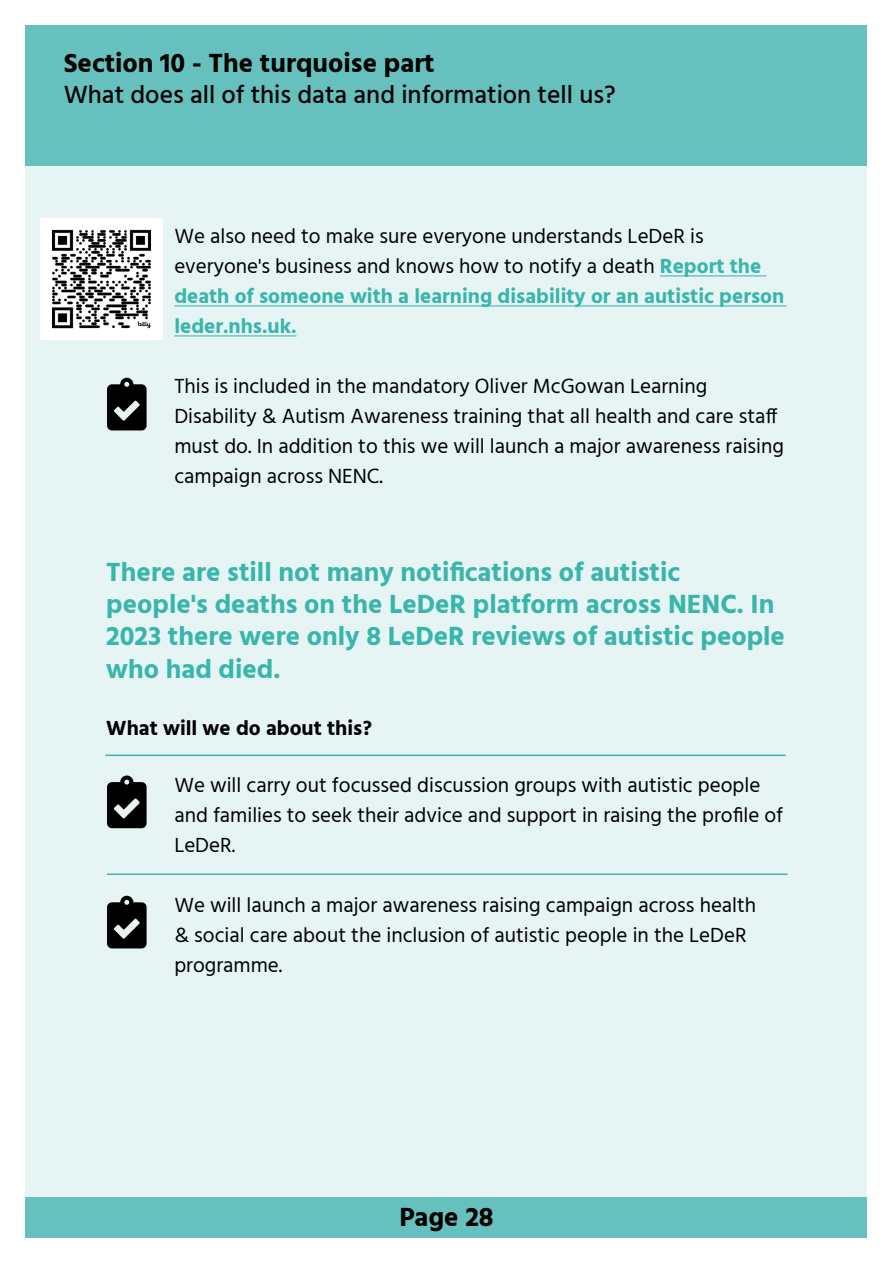
<style>
.page{position:relative;width:893px;height:1263px;background:#fff}
.page>*{position:absolute;margin:0;border:0;box-sizing:border-box;transform-origin:0 0}
.t1{font:700 27px/32.4px "Hind";color:#38b6ab}
.t2{font:700 27px "Hind";color:#000}
.t3{font:500 25.5px "Hind";color:#000}
.t4{font:21px/30px "Hind";color:#000}
.t5{font:700 21px "Hind";color:#000}
.s1{font-weight:700;color:#38b6ab}
</style>
<div class="page">
<div style="left:26px;top:26px;width:841px;height:1211px;background:#e7f4f4"></div>
<div style="left:26px;top:26px;width:841px;height:140px;background:#66c1be"></div>
<hr style="left:660px;top:275px;width:106px;height:1px;background:#38b6ab">
<hr style="left:174px;top:305px;width:613px;height:1px;background:#38b6ab">
<hr style="left:174px;top:335px;width:123px;height:1px;background:#38b6ab">
<div style="left:26px;top:1197px;width:841px;height:40px;background:#66c1be"></div>
<svg style="left:107px;top:378px;width:40px;height:52px"></svg>
<svg style="left:107px;top:775px;width:40px;height:53px"></svg>
<svg style="left:107px;top:896px;width:40px;height:52px"></svg>
<hr style="left:107px;top:873px;width:680px;height:2px;background:#38b6ab">
<hr style="left:105px;top:754px;width:681px;height:2px;background:#38b6ab">
<img style="left:40px;top:218px;width:122px;height:122px">
<p class="t2" style="left:64px;top:47px;width:372px">Section 10 - The turquoise part</p>
<p class="t3" style="left:64px;top:77px;width:553px">What does all of this data and information tell us?</p>
<p class="t4" style="left:174px;top:222px;width:611px">We also need to make sure everyone understands LeDeR is everyone's business and knows how to notify a death <span class="s1">Report the death of someone with a learning disability or an autistic person leder.nhs.uk.</span></p>
<p class="t4" style="left:174px;top:372px;width:611px">This is included in the mandatory Oliver McGowan Learning Disability &amp; Autism Awareness training that all health and care staff must do. In addition to this we will launch a major awareness raising campaign across NENC.</p>
<p class="t1" style="left:106px;top:555px;width:680px">There are still not many notifications of autistic people's deaths on the LeDeR platform across NENC. In 2023 there were only 8 LeDeR reviews of autistic people who had died.</p>
<p class="t5" style="left:106px;top:715px;width:267px">What will we do about this?</p>
<p class="t4" style="left:174px;top:771px;width:610px">We will carry out focussed discussion groups with autistic people and families to seek their advice and support in raising the profile of<br>LeDeR.</p>
<p class="t4" style="left:174px;top:891px;width:583px">We will launch a major awareness raising campaign across health &amp; social care about the inclusion of autistic people in the LeDeR programme.</p>
<p class="t2" style="left:399px;top:1200px;width:96px">Page 28</p>
</div>
